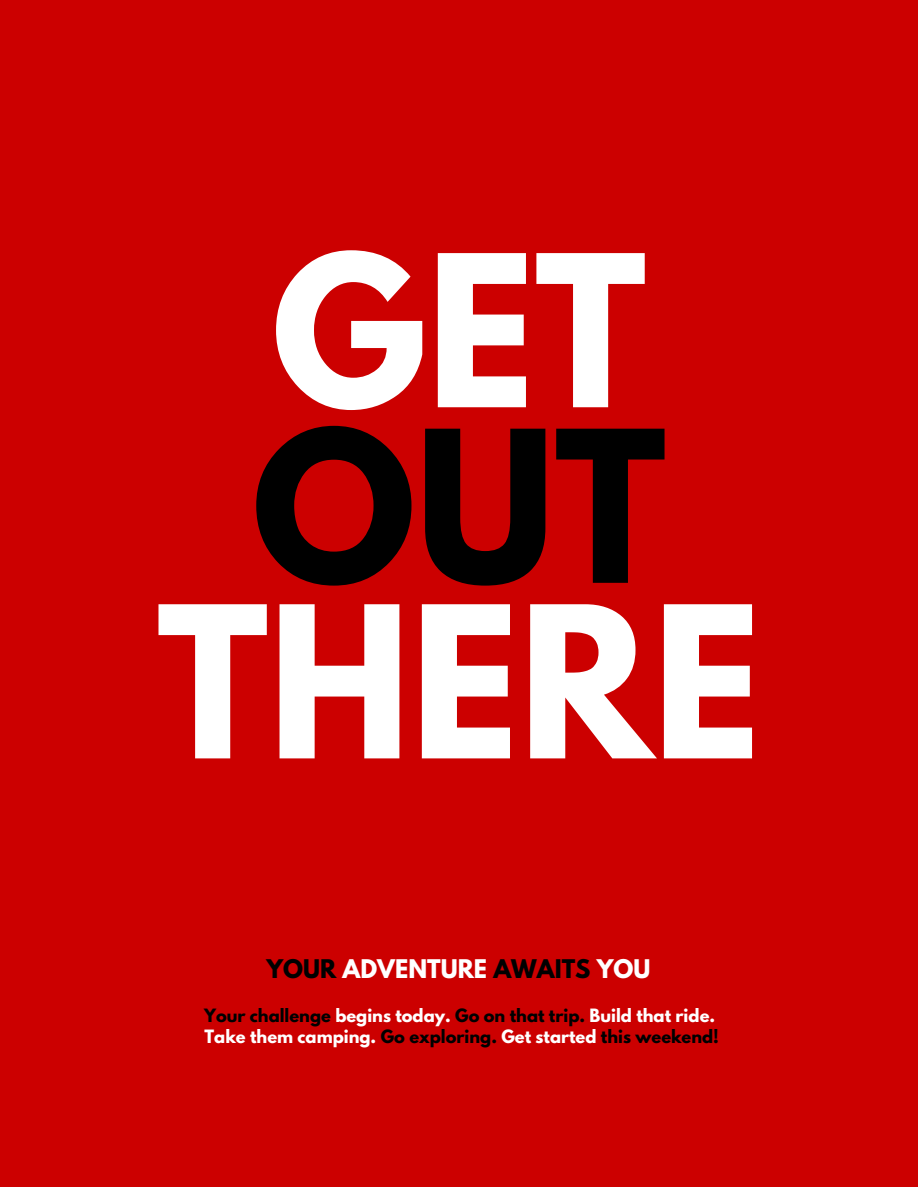
<style>
.page{position:relative;width:918px;height:1187px;background:#fff}
.page>*{position:absolute;margin:0;border:0;box-sizing:border-box;transform-origin:0 0}
.t1{font:700 186.75px "League Spartan";color:#fff}
.t2{font:700 186.75px "League Spartan";color:#000}
.t3{font:700 22.8px "League Spartan";color:#fff}
.t4{font:700 16.2px/21.3px "League Spartan";color:#fff}
.s1{color:#000}
</style>
<div class="page">
<div style="left:0;top:0;width:918px;height:1186px;background:#c00"></div>
<h1 class="t1" style="left:272px;top:239px;width:376px">GET</h1>
<h1 class="t2" style="left:252px;top:415px;width:416px">OUT</h1>
<h1 class="t1" style="left:157px;top:590px;width:606px">THERE</h1>
<h2 class="t3" style="left:266px;top:957px;width:386px"><span class="s1">YOUR</span> ADVENTURE <span class="s1">AWAITS</span> YOU</h2>
<p class="t4" style="left:204px;top:1006px;width:516px"><span class="s1">Your challenge</span> begins today. <span class="s1">Go on that trip.</span> Build that ride.<br>Take them camping. <span class="s1">Go exploring.</span> Get started <span class="s1">this weekend!</span></p>
</div>
